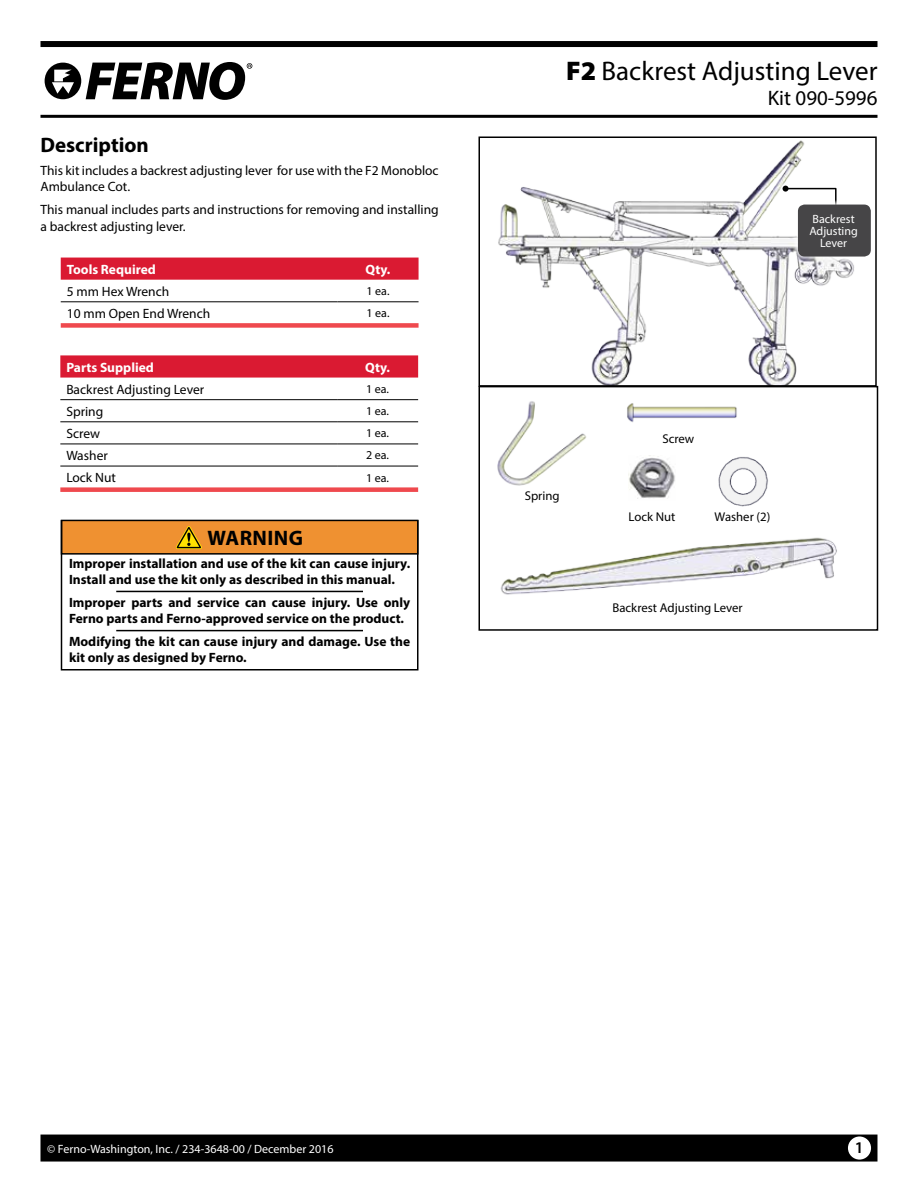
<style>
.page{position:relative;width:918px;height:1188px;background:#fff}
.page>*{position:absolute;margin:0;border:0;box-sizing:border-box;transform-origin:0 0}
.t1{font:27px "Myriad Pro";color:#000}
.t2{font:21px "Myriad Pro";color:#000}
.t3{font:700 21px "Myriad Pro";color:#000}
.t4{font:700 21px "Myriad Pro";letter-spacing:.02em;color:#000}
.t5{font:600 16.35px "Myriad Pro";color:#000}
.t6{font:700 13.5px/16.2px "Myriad Pro";color:#000}
.t7{font:13.5px/16.2px "Myriad Pro";color:#000}
.t8{font:700 13.5px "Myriad Pro";color:#fff}
.t9{font:12.75px "Myriad Pro";color:#000}
.t10{font:12px/12px "Myriad Pro";color:#fff;text-align:center}
.t11{font:12px "Myriad Pro";color:#000}
.s1{font-weight:900}
</style>
<div class="page">
<div style="left:41px;top:1135px;width:836px;height:26px;background:#000"></div>
<div style="left:40px;top:1135px;width:837px;height:27px;border:2px solid #000"></div>
<div style="left:848px;top:1136px;width:23px;height:24px;background:#fff;border-radius:50%"></div>
<div style="left:45px;top:63px;width:36px;height:36px;background:#000;border-radius:50%"></div>
<svg style="left:52px;top:70px;width:22px;height:24px"></svg>
<svg style="left:86px;top:62px;width:166px;height:38px"></svg>
<div style="left:40px;top:41px;width:838px;height:6px;background:#000"></div>
<hr style="left:40px;top:115px;width:838px;height:3px;background:#000">
<div style="left:478px;top:386px;width:400px;height:245px;border:2px solid #000"></div>
<div style="left:61px;top:258px;width:358px;height:22px;background:#da1a32"></div>
<svg style="left:61px;top:323px;width:358px;height:5px;background:#f05a5f"></svg>
<hr style="left:61px;top:301px;width:277px;height:1px;background:#000">
<hr style="left:338px;top:301px;width:81px;height:1px;background:#000">
<svg style="left:60px;top:355px;width:358px;height:23px;background:#db233a"></svg>
<svg style="left:60px;top:487px;width:358px;height:5px;background:#f05a5f"></svg>
<hr style="left:60px;top:399px;width:277px;height:1px;background:#000">
<hr style="left:337px;top:399px;width:81px;height:1px;background:#000">
<hr style="left:60px;top:421px;width:277px;height:1px;background:#000">
<hr style="left:337px;top:421px;width:81px;height:1px;background:#000">
<hr style="left:60px;top:444px;width:277px;height:1px;background:#000">
<hr style="left:337px;top:444px;width:81px;height:1px;background:#000">
<hr style="left:60px;top:466px;width:277px;height:1px;background:#000">
<hr style="left:337px;top:466px;width:81px;height:1px;background:#000">
<div style="left:62px;top:520px;width:356px;height:34px;background:#ef9131"></div>
<div style="left:61px;top:519px;width:357px;height:36px;border:2px solid #000"></div>
<hr style="left:116px;top:591px;width:247px;height:1px;background:#000">
<hr style="left:116px;top:630px;width:247px;height:1px;background:#000">
<svg style="left:176px;top:526px;width:26px;height:23px"></svg>
<div style="left:61px;top:520px;width:357px;height:151px;border:2px solid #000"></div>
<img style="left:498px;top:187px;width:299px;height:197px">
<div style="left:478px;top:136px;width:399px;height:251px;border:2px solid #000"></div>
<div style="left:703px;top:93px;width:215px;height:218px;background:#fff;opacity:.75"></div>
<div style="left:779px;top:182px;width:62px;height:58px;background:#fff"></div>
<svg style="left:783px;top:186px;width:54px;height:51px"></svg>
<div style="left:793px;top:200px;width:82px;height:61px;background:#fff;opacity:.75"></div>
<div style="left:798px;top:205px;width:73px;height:52px;background:#464547;border-radius:7px"></div>
<img style="left:629px;top:455px;width:46px;height:44px">
<img style="left:627px;top:403px;width:110px;height:19px">
<img style="left:718px;top:457px;width:50px;height:50px">
<img style="left:500px;top:537px;width:337px;height:58px">
<img style="left:497px;top:401px;width:89px;height:85px">
<h2 class="t3" style="left:41px;top:131px;width:110px">Description</h2>
<p class="t7" style="left:40px;top:162px;width:400px">This kit includes a backrest adjusting lever for use with the F2 Monobloc<br>Ambulance Cot.</p>
<p class="t7" style="left:40px;top:202px;width:400px">This manual includes parts and instructions for removing and installing a backrest adjusting lever.</p>
<p class="t8" style="left:67px;top:260px;width:91px">Tools Required</p>
<p class="t8" style="left:366px;top:260px;width:26px">Qty.</p>
<p class="t7" style="left:67px;top:283px;width:104px">5 mm Hex Wrench</p>
<p class="t11" style="left:367px;top:284px;width:24px">1 ea.</p>
<p class="t7" style="left:67px;top:305px;width:145px">10 mm Open End Wrench</p>
<p class="t11" style="left:367px;top:306px;width:24px">1 ea.</p>
<p class="t8" style="left:66px;top:358px;width:89px">Parts Supplied</p>
<p class="t8" style="left:365px;top:358px;width:26px">Qty.</p>
<p class="t7" style="left:66px;top:381px;width:139px">Backrest Adjusting Lever</p>
<p class="t11" style="left:366px;top:382px;width:24px">1 ea.</p>
<p class="t7" style="left:66px;top:403px;width:39px">Spring</p>
<p class="t11" style="left:366px;top:404px;width:24px">1 ea.</p>
<p class="t7" style="left:66px;top:425px;width:35px">Screw</p>
<p class="t11" style="left:366px;top:426px;width:24px">1 ea.</p>
<p class="t7" style="left:66px;top:447px;width:43px">Washer</p>
<p class="t11" style="left:366px;top:448px;width:24px">2 ea.</p>
<p class="t7" style="left:66px;top:469px;width:51px">Lock Nut</p>
<p class="t11" style="left:366px;top:470px;width:24px">1 ea.</p>
<h2 class="t4" style="left:208px;top:524px;width:97px">WARNING</h2>
<p class="t6" style="left:69px;top:555px;width:343px">Improper installation and use of the kit can cause injury.<br>Install and use the kit only as described in this manual.</p>
<p class="t6" style="left:69px;top:594px;width:343px">Improper parts and service can cause injury. Use only<br>Ferno parts and Ferno-approved service on the product.</p>
<p class="t6" style="left:69px;top:633px;width:343px">Modifying the kit can cause injury and damage. Use the kit only as designed by Ferno.</p>
<h1 class="t1" style="left:566px;top:54px;width:313px"><span class="s1">F2</span> Backrest Adjusting Lever</h1>
<h2 class="t2" style="left:768px;top:85px;width:111px">Kit 090-5996</h2>
<p class="t10" style="left:809px;top:213px;width:50px">Backrest<br>Adjusting<br>Lever</p>
<p class="t9" style="left:525px;top:488px;width:36px">Spring</p>
<p class="t9" style="left:662px;top:431px;width:33px">Screw</p>
<p class="t9" style="left:629px;top:509px;width:48px">Lock Nut</p>
<p class="t9" style="left:715px;top:509px;width:57px">Washer (2)</p>
<p class="t9" style="left:612px;top:600px;width:132px">Backrest Adjusting Lever</p>
<p class="t10" style="left:47px;top:1142px;width:288px">© Ferno-Washington, Inc. / 234-3648-00 / December 2016</p>
<p class="t5" style="left:855px;top:1137px;width:10px">1</p>
</div>
